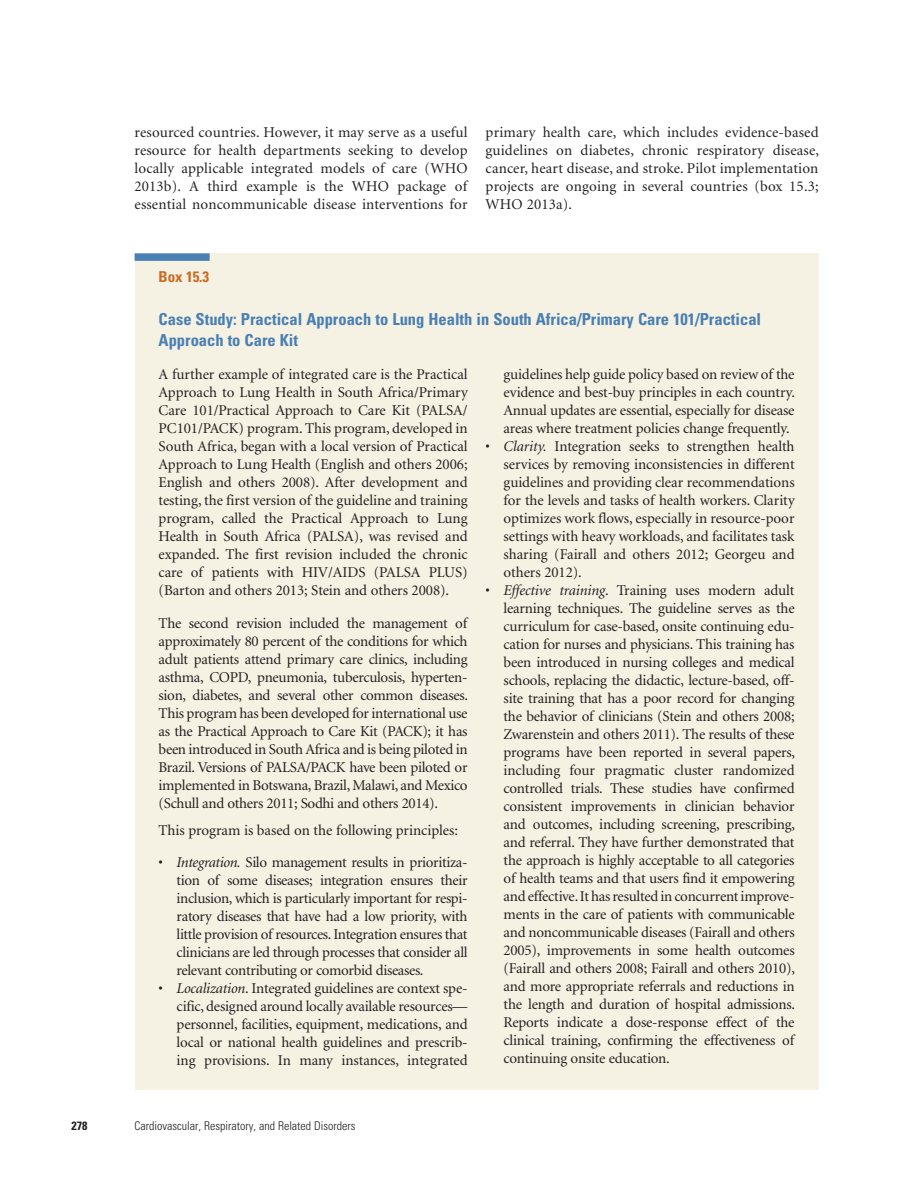
<style>
.page{position:relative;width:918px;height:1188px;background:#fff}
.page>*{position:absolute;margin:0;border:0;box-sizing:border-box;transform-origin:0 0}
.t1{font:700 condensed 16.5px/21px "Univers";color:#497fb3}
.t2{font:15px/18px "Minion";letter-spacing:-.005em;color:#231f20;text-align:justify}
.t3{font:700 condensed 15px "Univers";color:#cb6b22}
.t4{font:300 condensed 12px "Univers";color:#231f20}
.t5{font:700 condensed 12px "Univers";color:#231f20}
.s1{font-style:italic}
</style>
<div class="page">
<div style="left:135px;top:253px;width:684px;height:837px;background:#f5f1e3"></div>
<div style="left:135px;top:253px;width:75px;height:8px;background:#497fb3"></div>
<p class="t2" style="left:135px;top:125px;width:335px">resourced countries. However, it may serve as a useful resource for health departments seeking to develop locally applicable integrated models of care (WHO 2013b). A third example is the WHO package of essential noncommunicable disease interventions for</p>
<p class="t2" style="left:486px;top:125px;width:335px">primary health care, which includes evidence-based guidelines on diabetes, chronic respiratory disease, cancer, heart disease, and stroke. Pilot implementation projects are ongoing in several countries (box 15.3; WHO 2013a).</p>
<p class="t3" style="left:159px;top:271px;width:52px">Box 15.3</p>
<p class="t1" style="left:159px;top:311px;width:604px">Case Study: Practical Approach to Lung Health in South Africa/Primary Care 101/Practical<br>Approach to Care Kit</p>
<p class="t2" style="left:159px;top:367px;width:311px">A further example of integrated care is the Practical Approach to Lung Health in South Africa/Primary Care 101/Practical Approach to Care Kit (PALSA/ PC101/PACK) program. This program, developed in South Africa, began with a local version of Practical Approach to Lung Health (English and others 2006; English and others 2008). After development and testing, the first version of the guideline and training program, called the Practical Approach to Lung Health in South Africa (PALSA), was revised and expanded. The first revision included the chronic care of patients with HIV/AIDS (PALSA PLUS) (Barton and others 2013; Stein and others 2008).</p>
<p class="t2" style="left:159px;top:616px;width:311px">The second revision included the management of approximately 80 percent of the conditions for which adult patients attend primary care clinics, including asthma, COPD, pneumonia, tuberculosis, hyperten&shy;sion, diabetes, and several other common diseases.<br>This program has been developed for international use as the Practical Approach to Care Kit (PACK); it has been introduced in South Africa and is being piloted in Brazil. Versions of PALSA/PACK have been piloted or implemented in Botswana, Brazil, Malawi, and Mexico (Schull and others 2011; Sodhi and others 2014).</p>
<p class="t2" style="left:159px;top:823px;width:301px">This program is based on the following principles:</p>
<p class="t2" style="left:177px;top:854px;width:293px;text-indent:-18px">• <span class="s1">Integration.</span> Silo management results in prioritiza&shy;tion of some diseases; integration ensures their inclusion, which is particularly important for respi&shy;ratory diseases that have had a low priority, with little provision of resources. Integration ensures that clinicians are led through processes that consider all relevant contributing or comorbid diseases.</p>
<p class="t2" style="left:177px;top:980px;width:293px;text-indent:-18px">• <span class="s1">Localization</span>. Integrated guidelines are context spe&shy;cific, designed around locally available resources— personnel, facilities, equipment, medications, and local or national health guidelines and prescrib&shy;ing provisions. In many instances, integrated</p>
<p class="t2" style="left:504px;top:367px;width:293px">guidelines help guide policy based on review of the evidence and best-buy principles in each country.<br>Annual updates are essential, especially for disease areas where treatment policies change frequently.</p>
<p class="t2" style="left:504px;top:439px;width:293px;text-indent:-18px">• <span class="s1">Clarity.</span> Integration seeks to strengthen health services by removing inconsistencies in different guidelines and providing clear recommendations for the levels and tasks of health workers. Clarity optimizes work flows, especially in resource-poor settings with heavy workloads, and facilitates task sharing (Fairall and others 2012; Georgeu and others 2012).</p>
<p class="t2" style="left:504px;top:583px;width:293px;text-indent:-18px">• <span class="s1">Effective training</span>. Training uses modern adult learning techniques. The guideline serves as the curriculum for case-based, onsite continuing edu&shy;cation for nurses and physicians. This training has been introduced in nursing colleges and medical schools, replacing the didactic, lecture-based, off&shy;site training that has a poor record for changing the behavior of clinicians (Stein and others 2008; Zwarenstein and others 2011). The results of these programs have been reported in several papers, including four pragmatic cluster randomized controlled trials. These studies have confirmed consistent improvements in clinician behavior and outcomes, including screening, prescribing, and referral. They have further demonstrated that the approach is highly acceptable to all categories of health teams and that users find it empowering and effective. It has resulted in concurrent improve&shy;ments in the care of patients with communicable and noncommunicable diseases (Fairall and others 2005), improvements in some health outcomes (Fairall and others 2008; Fairall and others 2010), and more appropriate referrals and reductions in the length and duration of hospital admissions.<br>Reports indicate a dose-response effect of the clinical training, confirming the effectiveness of continuing onsite education.</p>
<p class="t5" style="left:72px;top:1122px;width:17px">278</p>
<p class="t4" style="left:135px;top:1122px;width:222px">Cardiovascular, Respiratory, and Related Disorders</p>
</div>
